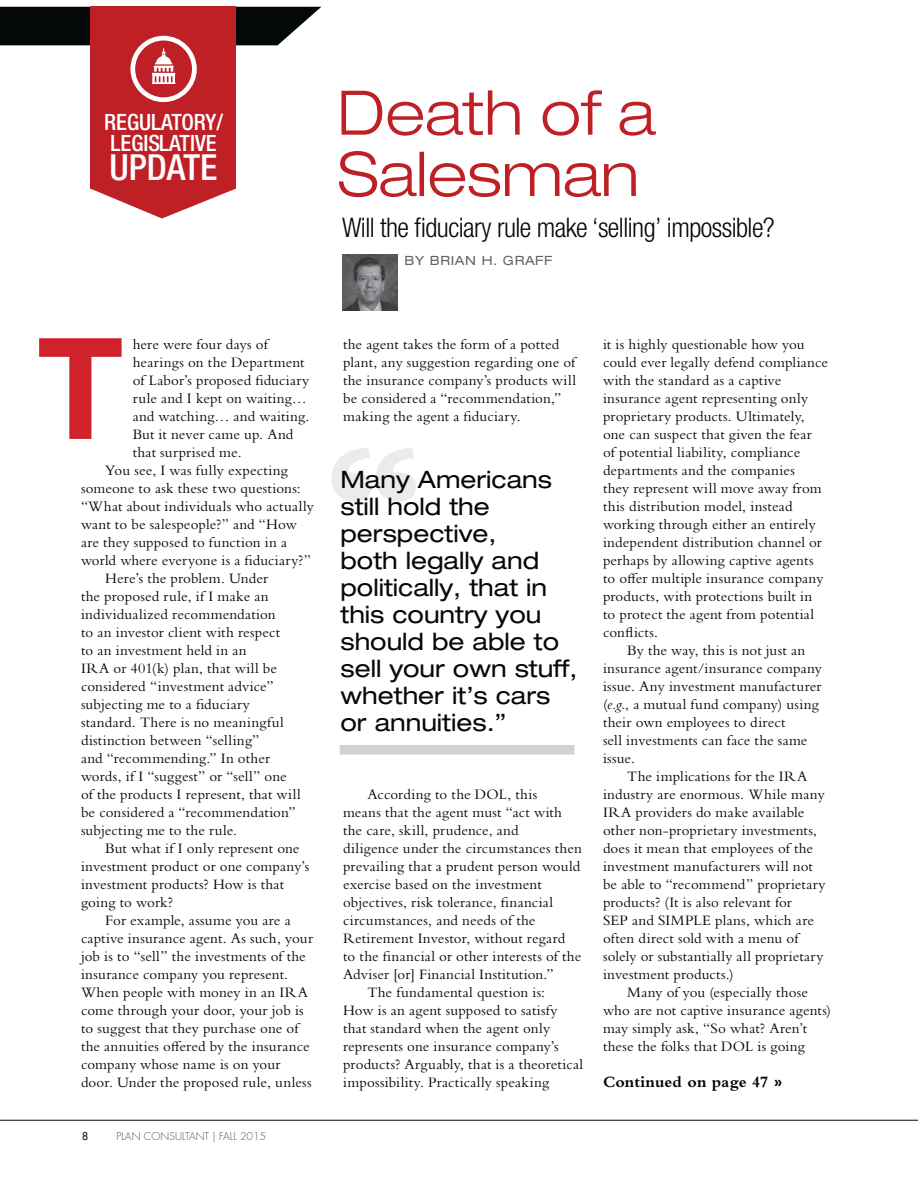
<style>
.page{position:relative;width:918px;height:1188px;background:#fff}
.page>*{position:absolute;margin:0;border:0;box-sizing:border-box;transform-origin:0 0}
.t1{font:700 141px "Helvetica Neue LT Pro";color:#d0222b}
.t2{font:300 expanded 61.5px/61.3px "Helvetica Neue LT Pro";color:#be2026}
.t3{font:500 condensed 36px "Helvetica Neue LT Pro";color:#fff}
.t4{font:300 condensed 27px "Helvetica Neue LT Pro";letter-spacing:-.02em;color:#040809}
.t5{font:expanded 24px/27px "Helvetica Neue LT Pro";color:#040809}
.t6{font:500 condensed 22.5px/20.2px "Helvetica Neue LT Pro";color:#fff}
.t7{font:700 16.5px "Bembo Std";letter-spacing:.01em;color:#040809}
.t8{font:15px/18px "Bembo Std";letter-spacing:.01em;color:#040809}
.t9{font:expanded 12.75px "Helvetica Neue LT Pro";letter-spacing:.05em;color:#626366}
.t10{font:300 10.5px "Futura Std";color:#58585a}
.t11{font:500 10.5px "Futura Std";color:#040809}
.s1{font-style:italic}
.s2{font-family:"Frutiger LT Std";font-size:15px}
</style>
<div class="page">
<hr style="left:0;top:1120px;width:918px;height:1px;background:#040809">
<div style="left:90px;top:7px;width:146px;height:182px;background:#be2026"></div>
<svg style="left:91px;top:189px;width:144px;height:30px"></svg>
<div style="left:130px;top:36px;width:67px;height:66px;border:5px solid #fff;border-radius:50%"></div>
<img style="left:342px;top:255px;width:56px;height:56px">
<svg style="left:0;top:7px;width:321px;height:77px"></svg>
<svg style="left:332px;top:448px;width:84px;height:54px"></svg>
<div style="left:340px;top:745px;width:234px;height:10px;background:#d1d2d4"></div>
<h3 class="t6" style="left:104px;top:112px;width:120px">REGULATORY/<br>LEGISLATIVE</h3>
<h3 class="t3" style="left:110px;top:147px;width:110px">UPDATE</h3>
<h2 class="t2" style="left:338px;top:83px;width:319px">Death of a<br>Salesman</h2>
<h3 class="t4" style="left:342px;top:217px;width:434px">Will the fiduciary rule make ‘selling’ impossible?</h3>
<p class="t9" style="left:405px;top:256px;width:149px">BY BRIAN H. GRAFF</p>
<h1 class="t1" style="left:37px;top:308px;width:88px">T</h1>
<p class="t8" style="left:133px;top:337px;width:137px">here were four days of</p>
<p class="t8" style="left:133px;top:355px;width:173px">hearings on the Department</p>
<p class="t8" style="left:133px;top:373px;width:178px">of Labor’s proposed fiduciary</p>
<p class="t8" style="left:133px;top:391px;width:176px">rule and I kept on waiting…</p>
<p class="t8" style="left:133px;top:409px;width:178px">and watching… and waiting.</p>
<p class="t8" style="left:133px;top:427px;width:162px">But it never came up. And</p>
<p class="t8" style="left:133px;top:445px;width:110px">that surprised me.</p>
<p class="t8" style="left:105px;top:463px;width:184px">You see, I was fully expecting</p>
<p class="t8" style="left:81px;top:481px;width:221px">someone to ask these two questions:</p>
<p class="t8" style="left:81px;top:499px;width:234px">“What about individuals who actually</p>
<p class="t8" style="left:81px;top:517px;width:217px">want to be salespeople?” and “How</p>
<p class="t8" style="left:81px;top:535px;width:208px">are they supposed to function in a</p>
<p class="t8" style="left:81px;top:553px;width:231px">world where everyone is a fiduciary?”</p>
<p class="t8" style="left:105px;top:571px;width:164px">Here’s the problem. Under</p>
<p class="t8" style="left:81px;top:589px;width:189px">the proposed rule, if I make an</p>
<p class="t8" style="left:81px;top:607px;width:196px">individualized recommendation</p>
<p class="t8" style="left:81px;top:625px;width:201px">to an investor client with respect</p>
<p class="t8" style="left:81px;top:643px;width:167px">to an investment held in an</p>
<p class="t8" style="left:81px;top:661px;width:198px">IRA or 401(k) plan, that will be</p>
<p class="t8" style="left:81px;top:679px;width:194px">considered “investment advice”</p>
<p class="t8" style="left:81px;top:697px;width:170px">subjecting me to a fiduciary</p>
<p class="t8" style="left:81px;top:715px;width:204px">standard. There is no meaningful</p>
<p class="t8" style="left:81px;top:733px;width:180px">distinction between “selling”</p>
<p class="t8" style="left:81px;top:751px;width:191px">and “recommending.” In other</p>
<p class="t8" style="left:81px;top:769px;width:207px">words, if I “suggest” or “sell” one</p>
<p class="t8" style="left:81px;top:787px;width:221px">of the products I represent, that will</p>
<p class="t8" style="left:81px;top:805px;width:216px">be considered a “recommendation”</p>
<p class="t8" style="left:81px;top:823px;width:158px">subjecting me to the rule.</p>
<p class="t8" style="left:105px;top:841px;width:196px">But what if I only represent one</p>
<p class="t8" style="left:81px;top:859px;width:230px">investment product or one company’s</p>
<p class="t8" style="left:81px;top:877px;width:205px">investment products? How is that</p>
<p class="t8" style="left:81px;top:895px;width:94px">going to work?</p>
<p class="t8" style="left:105px;top:913px;width:187px">For example, assume you are a</p>
<p class="t8" style="left:81px;top:931px;width:234px">captive insurance agent. As such, your</p>
<p class="t8" style="left:81px;top:949px;width:226px">job is to “sell” the investments of the</p>
<p class="t8" style="left:81px;top:967px;width:209px">insurance company you represent.</p>
<p class="t8" style="left:81px;top:985px;width:228px">When people with money in an IRA</p>
<p class="t8" style="left:81px;top:1003px;width:224px">come through your door, your job is</p>
<p class="t8" style="left:81px;top:1021px;width:219px">to suggest that they purchase one of</p>
<p class="t8" style="left:81px;top:1039px;width:230px">the annuities offered by the insurance</p>
<p class="t8" style="left:81px;top:1057px;width:201px">company whose name is on your</p>
<p class="t8" style="left:81px;top:1075px;width:232px">door. Under the proposed rule, unless</p>
<p class="t11" style="left:82px;top:1130px;width:8px">8</p>
<p class="t10" style="left:117px;top:1130px;width:151px">PLAN CONSULTANT | FALL 2015</p>
<p class="t8" style="left:343px;top:337px;width:234px">the agent takes the form of a potted plant, any suggestion regarding one of the insurance company’s products will be considered a “recommendation,” making the agent a fiduciary.</p>
<h3 class="t5" style="left:341px;top:468px;width:238px">Many Americans still hold the perspective,<br>both legally and politically, that in this country you should be able to sell your own stuff, whether it’s cars or annuities.”</h3>
<p class="t8" style="left:367px;top:787px;width:171px">According to the DOL, this</p>
<p class="t8" style="left:343px;top:805px;width:221px">means that the agent must “act with</p>
<p class="t8" style="left:343px;top:823px;width:177px">the care, skill, prudence, and</p>
<p class="t8" style="left:343px;top:841px;width:240px">diligence under the circumstances then</p>
<p class="t8" style="left:343px;top:859px;width:239px">prevailing that a prudent person would</p>
<p class="t8" style="left:343px;top:877px;width:200px">exercise based on the investment</p>
<p class="t8" style="left:343px;top:895px;width:211px">objectives, risk tolerance, financial</p>
<p class="t8" style="left:343px;top:913px;width:194px">circumstances, and needs of the</p>
<p class="t8" style="left:343px;top:931px;width:224px">Retirement Investor, without regard</p>
<p class="t8" style="left:343px;top:949px;width:240px">to the financial or other interests of the</p>
<p class="t8" style="left:343px;top:967px;width:212px">Adviser [or] Financial Institution.”</p>
<p class="t8" style="left:367px;top:985px;width:179px">The fundamental question is:</p>
<p class="t8" style="left:343px;top:1003px;width:216px">How is an agent supposed to satisfy</p>
<p class="t8" style="left:343px;top:1021px;width:209px">that standard when the agent only</p>
<p class="t8" style="left:343px;top:1039px;width:217px">represents one insurance company’s</p>
<p class="t8" style="left:343px;top:1057px;width:242px">products? Arguably, that is a theoretical</p>
<p class="t8" style="left:343px;top:1075px;width:208px">impossibility. Practically speaking</p>
<p class="t8" style="left:603px;top:337px;width:203px">it is highly questionable how you</p>
<p class="t8" style="left:603px;top:355px;width:227px">could ever legally defend compliance</p>
<p class="t8" style="left:603px;top:373px;width:180px">with the standard as a captive</p>
<p class="t8" style="left:603px;top:391px;width:207px">insurance agent representing only</p>
<p class="t8" style="left:603px;top:409px;width:203px">proprietary products. Ultimately,</p>
<p class="t8" style="left:603px;top:427px;width:210px">one can suspect that given the fear</p>
<p class="t8" style="left:603px;top:445px;width:199px">of potential liability, compliance</p>
<p class="t8" style="left:603px;top:463px;width:193px">departments and the companies</p>
<p class="t8" style="left:603px;top:481px;width:220px">they represent will move away from</p>
<p class="t8" style="left:603px;top:499px;width:191px">this distribution model, instead</p>
<p class="t8" style="left:603px;top:517px;width:214px">working through either an entirely</p>
<p class="t8" style="left:603px;top:535px;width:220px">independent distribution channel or</p>
<p class="t8" style="left:603px;top:553px;width:212px">perhaps by allowing captive agents</p>
<p class="t8" style="left:603px;top:571px;width:222px">to offer multiple insurance company</p>
<p class="t8" style="left:603px;top:589px;width:211px">products, with protections built in</p>
<p class="t8" style="left:603px;top:607px;width:212px">to protect the agent from potential</p>
<p class="t8" style="left:603px;top:625px;width:57px">conflicts.</p>
<p class="t8" style="left:627px;top:643px;width:179px">By the way, this is not just an</p>
<p class="t8" style="left:603px;top:661px;width:220px">insurance agent/insurance company</p>
<p class="t8" style="left:603px;top:679px;width:220px">issue. Any investment manufacturer</p>
<p class="t8" style="left:603px;top:697px;width:217px">(<span class="s1">e.g.</span>, a mutual fund company) using</p>
<p class="t8" style="left:603px;top:715px;width:184px">their own employees to direct</p>
<p class="t8" style="left:603px;top:733px;width:206px">sell investments can face the same</p>
<p class="t8" style="left:603px;top:751px;width:34px">issue.</p>
<p class="t8" style="left:627px;top:769px;width:181px">The implications for the IRA</p>
<p class="t8" style="left:603px;top:787px;width:223px">industry are enormous. While many</p>
<p class="t8" style="left:603px;top:805px;width:203px">IRA providers do make available</p>
<p class="t8" style="left:603px;top:823px;width:216px">other non-proprietary investments,</p>
<p class="t8" style="left:603px;top:841px;width:212px">does it mean that employees of the</p>
<p class="t8" style="left:603px;top:859px;width:211px">investment manufacturers will not</p>
<p class="t8" style="left:603px;top:877px;width:224px">be able to “recommend” proprietary</p>
<p class="t8" style="left:603px;top:895px;width:190px">products? (It is also relevant for</p>
<p class="t8" style="left:603px;top:913px;width:213px">SEP and SIMPLE plans, which are</p>
<p class="t8" style="left:603px;top:931px;width:197px">often direct sold with a menu of</p>
<p class="t8" style="left:603px;top:949px;width:222px">solely or substantially all proprietary</p>
<p class="t8" style="left:603px;top:967px;width:132px">investment products.)</p>
<p class="t8" style="left:627px;top:985px;width:182px">Many of you (especially those</p>
<p class="t8" style="left:603px;top:1003px;width:230px">who are not captive insurance agents)</p>
<p class="t8" style="left:603px;top:1021px;width:206px">may simply ask, “So what? Aren’t</p>
<p class="t8" style="left:603px;top:1039px;width:203px">these the folks that DOL is going</p>
<p class="t7" style="left:603px;top:1076px;width:181px">Continued on page 47 <span class="s2">»</span></p>
</div>
